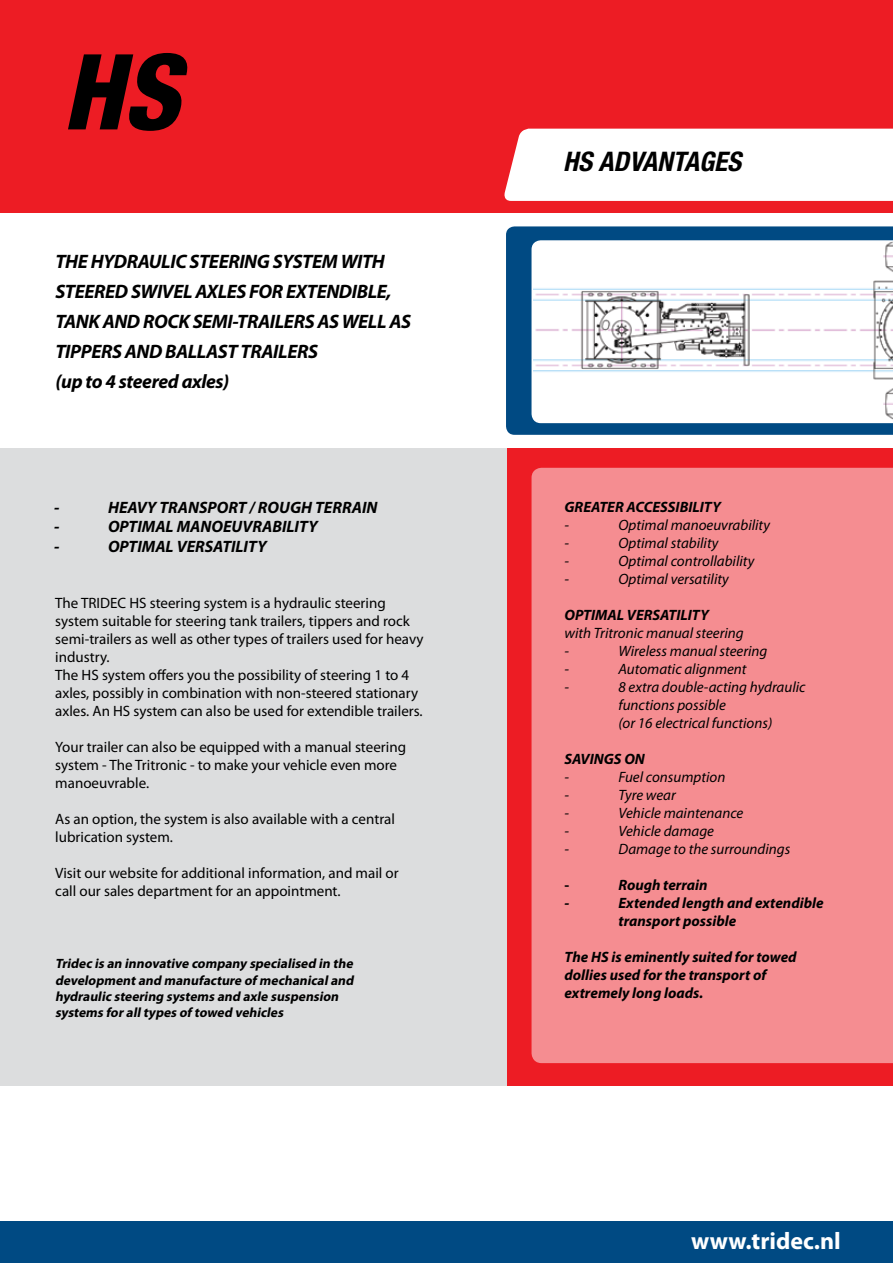
<style>
.page{position:relative;width:893px;height:1263px;background:#fff}
.page>*{position:absolute;margin:0;border:0;box-sizing:border-box;transform-origin:0 0}
.t1{font:italic 800 condensed 105px "Helvetica Neue";color:#000}
.t2{font:italic 700 condensed 27px "Helvetica Neue";color:#000}
.t3{font:700 24px "Myriad Pro";color:#fff}
.t4{font:italic 700 19.5px/30px "Myriad Pro";letter-spacing:-.02em;color:#000}
.t5{font:italic 700 16.5px "Myriad Pro";color:#000}
.t6{font:15px/18px "Myriad Pro";color:#000}
.t7{font:italic 15px/18px "Myriad Pro";color:#000}
.t8{font:italic 700 15px/18px "Myriad Pro";color:#000}
.t9{font:700 15px "Myriad Pro";color:#000}
.t10{font:italic 700 13.5px/16.2px "Myriad Pro";color:#000}
</style>
<div class="page">
<svg style="left:506px;top:226px;width:387px;height:209px;background:#064e85"></svg>
<svg style="left:531px;top:240px;width:362px;height:183px"></svg>
<div style="left:506px;top:448px;width:387px;height:637px;background:#ed1c24"></div>
<div style="left:531px;top:468px;width:362px;height:595px;background:#f58d91"></div>
<div style="left:0;top:448px;width:506px;height:637px;background:#dcddde"></div>
<div style="left:0;top:0;width:893px;height:213px;background:#ed1c24"></div>
<div style="left:0;top:1221px;width:893px;height:42px;background:#004a83"></div>
<div style="left:504px;top:129px;width:389px;height:72px;background:#fff"></div>
<h1 class="t1" style="left:63px;top:27px;width:118px">HS</h1>
<h3 class="t4" style="left:55px;top:246px;width:357px">THE HYDRAULIC STEERING SYSTEM WITH<br>STEERED SWIVEL AXLES FOR EXTENDIBLE,<br>TANK AND ROCK SEMI-TRAILERS AS WELL AS<br>TIPPERS AND BALLAST TRAILERS<br>(up to 4 steered axles)</h3>
<p class="t5" style="left:54px;top:496px;width:7px">-</p>
<p class="t5" style="left:108px;top:496px;width:271px">HEAVY TRANSPORT / ROUGH TERRAIN</p>
<p class="t5" style="left:54px;top:516px;width:7px">-</p>
<p class="t5" style="left:108px;top:516px;width:211px">OPTIMAL MANOEUVRABILITY</p>
<p class="t5" style="left:54px;top:536px;width:7px">-</p>
<p class="t5" style="left:108px;top:536px;width:160px">OPTIMAL VERSATILITY</p>
<p class="t6" style="left:55px;top:594px;width:370px">The TRIDEC HS steering system is a hydraulic steering system suitable for steering tank trailers, tippers and rock semi-trailers as well as other types of trailers used for heavy industry.<br>The HS system offers you the possibility of steering 1 to 4 axles, possibly in combination with non-steered stationary axles. An HS system can also be used for extendible trailers.</p>
<p class="t6" style="left:55px;top:738px;width:352px">Your trailer can also be equipped with a manual steering system - The Tritronic - to make your vehicle even more manoeuvrable.</p>
<p class="t6" style="left:55px;top:810px;width:341px">As an option, the system is also available with a central lubrication system.</p>
<p class="t6" style="left:55px;top:864px;width:345px">Visit our website for additional information, and mail or call our sales department for an appointment.</p>
<p class="t10" style="left:55px;top:955px;width:303px">Tridec is an innovative company specialised in the developmentand manufacture ofmechanicaland hydraulic steering systems and axle suspension systems foralltypes oftowed vehicles</p>
<h2 class="t2" style="left:563px;top:145px;width:180px">HS ADVANTAGES</h2>
<p class="t8" style="left:564px;top:497px;width:158px">GREATER ACCESSIBILITY</p>
<p class="t7" style="left:564px;top:515px;width:6px">-</p>
<p class="t7" style="left:618px;top:515px;width:153px">Optimal manoeuvrability</p>
<p class="t7" style="left:564px;top:533px;width:6px">-</p>
<p class="t7" style="left:618px;top:533px;width:102px">Optimal stability</p>
<p class="t7" style="left:564px;top:551px;width:6px">-</p>
<p class="t7" style="left:618px;top:551px;width:137px">Optimal controllability</p>
<p class="t7" style="left:564px;top:569px;width:6px">-</p>
<p class="t7" style="left:618px;top:569px;width:112px">Optimal versatility</p>
<p class="t8" style="left:564px;top:605px;width:146px">OPTIMAL VERSATILITY</p>
<p class="t7" style="left:564px;top:623px;width:181px">with Tritronic manual steering -</p>
<p class="t7" style="left:618px;top:641px;width:150px">Wireless manual steering</p>
<p class="t7" style="left:564px;top:659px;width:6px">-</p>
<p class="t7" style="left:618px;top:659px;width:130px">Automatic alignment</p>
<p class="t7" style="left:564px;top:677px;width:6px">-</p>
<p class="t7" style="left:618px;top:677px;width:189px">8 extra double-acting hydraulic functions possible<br>(or 16 electrical functions)</p>
<p class="t8" style="left:564px;top:749px;width:82px">SAVINGS ON</p>
<p class="t7" style="left:564px;top:767px;width:6px">-</p>
<p class="t7" style="left:618px;top:767px;width:108px">Fuel consumption</p>
<p class="t7" style="left:564px;top:785px;width:6px">-</p>
<p class="t7" style="left:618px;top:785px;width:59px">Tyre wear</p>
<p class="t7" style="left:564px;top:803px;width:6px">-</p>
<p class="t7" style="left:618px;top:803px;width:126px">Vehicle maintenance</p>
<p class="t7" style="left:564px;top:821px;width:6px">-</p>
<p class="t7" style="left:618px;top:821px;width:97px">Vehicle damage</p>
<p class="t7" style="left:564px;top:839px;width:6px">-</p>
<p class="t7" style="left:618px;top:839px;width:173px">Damage to the surroundings</p>
<p class="t9" style="left:564px;top:875px;width:6px">-</p>
<p class="t8" style="left:618px;top:875px;width:91px">Rough terrain</p>
<p class="t8" style="left:564px;top:893px;width:6px">-</p>
<p class="t8" style="left:618px;top:893px;width:207px">Extended length and extendible transport possible</p>
<p class="t8" style="left:564px;top:947px;width:234px">The HS is eminently suited for towed dollies used for the transport of extremely long loads.</p>
<h3 class="t3" style="left:691px;top:1225px;width:151px">www.tridec.nl</h3>
</div>
